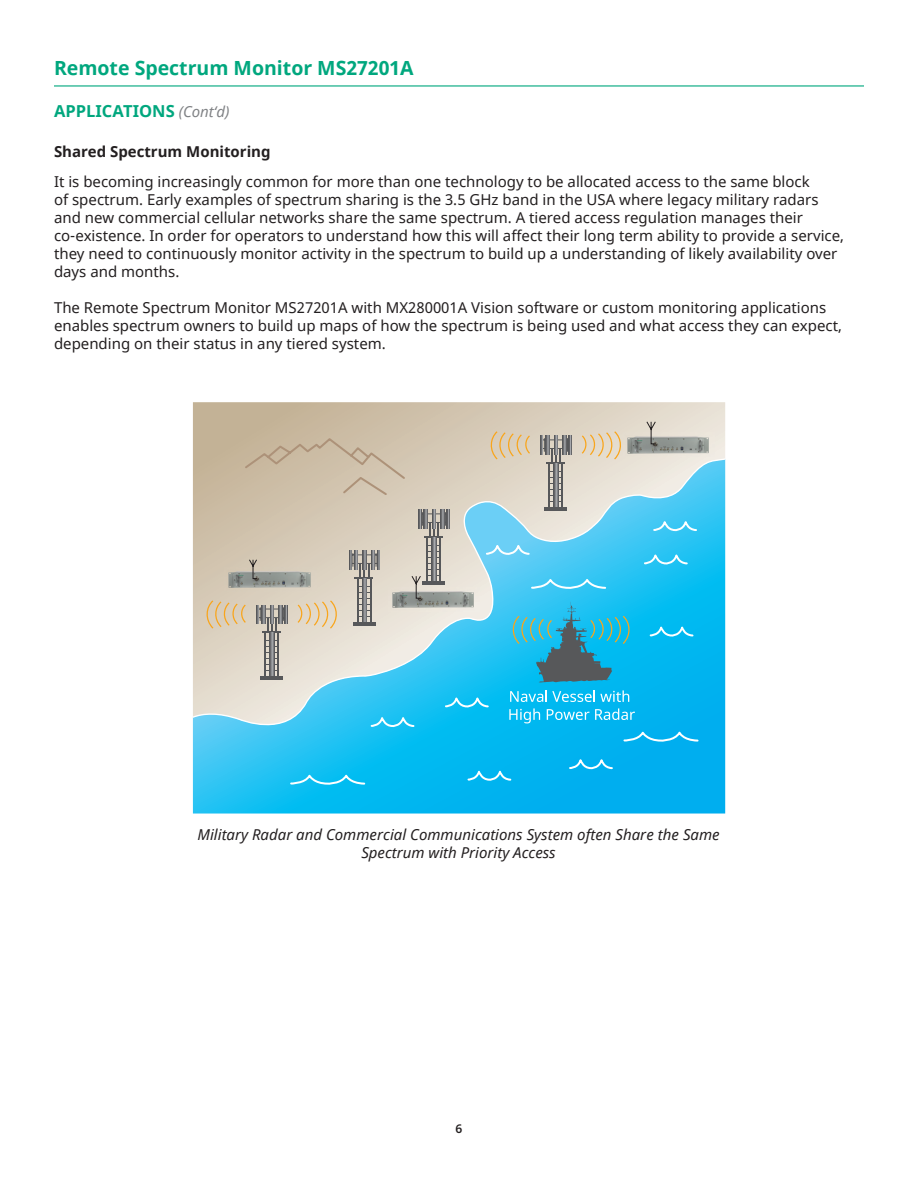
<style>
.page{position:relative;width:918px;height:1188px;background:#fff}
.page>*{position:absolute;margin:0;border:0;box-sizing:border-box;transform-origin:0 0}
.t1{font:700 19.5px "Noto Sans";color:#00a77e}
.t2{font:700 16.5px "Noto Sans";color:#00a77e}
.t3{font:15px/18px "Noto Sans";color:#231f20}
.Caption{font:italic 15px/18px "Noto Sans";color:#231f20;text-align:center}
.t4{font:700 15px "Noto Sans";color:#231f20}
.t5{font:600 12px "Noto Sans";color:#231f20}
.s1{font-weight:400;font-style:italic;font-size:15px;color:#808285}
</style>
<div class="page">
<hr style="left:54px;top:85px;width:810px;height:2px;background:#00a77e">
<svg style="left:193px;top:739px;width:532px;height:75px;background:#12b9f0"></svg>
<svg style="left:193px;top:402px;width:532px;height:55px;background:#d2c5b0"></svg>
<svg style="left:289px;top:739px;width:411px;height:47px;background:#0ab8f0"></svg>
<img style="left:656px;top:433px;width:59px;height:24px">
<svg style="left:193px;top:457px;width:532px;height:282px;background:#64c3db"></svg>
<svg style="left:248px;top:421px;width:408px;height:178px;background:#b7c7c2"></svg>
<p class="t1" style="left:54px;top:54px;width:361px">Remote Spectrum Monitor MS27201A</p>
<p class="t2" style="left:54px;top:99px;width:177px">APPLICATIONS <span class="s1">(Cont‘d)</span></p>
<p class="t4" style="left:54px;top:141px;width:218px">Shared Spectrum Monitoring</p>
<p class="t3" style="left:54px;top:173px;width:766px">It is becoming increasingly common for more than one technology to be allocated access to the same block of spectrum. Early examples of spectrum sharing is the 3.5 GHz band in the USA where legacy military radars</p>
<p class="t3" style="left:54px;top:209px;width:791px">and new commercial cellular networks share the same spectrum. A tiered access regulation manages their co-existence. In order for operators to understand how this will affect their long term ability to provide a service, they need to continuously monitor activity in the spectrum to build up a understanding of likely availability over days and months.</p>
<p class="t3" style="left:54px;top:299px;width:789px">The Remote Spectrum Monitor MS27201A with MX280001A Vision software or custom monitoring applications enables spectrum owners to build up maps of how the spectrum is being used and what access they can expect, depending on their status in any tiered system.</p>
<p class="Caption" style="left:197px;top:825px;width:524px">Military Radar and Commercial Communications System often Share the Same<br>Spectrum with Priority Access</p>
<p class="t5" style="left:456px;top:1121px;width:8px">6</p>
</div>
